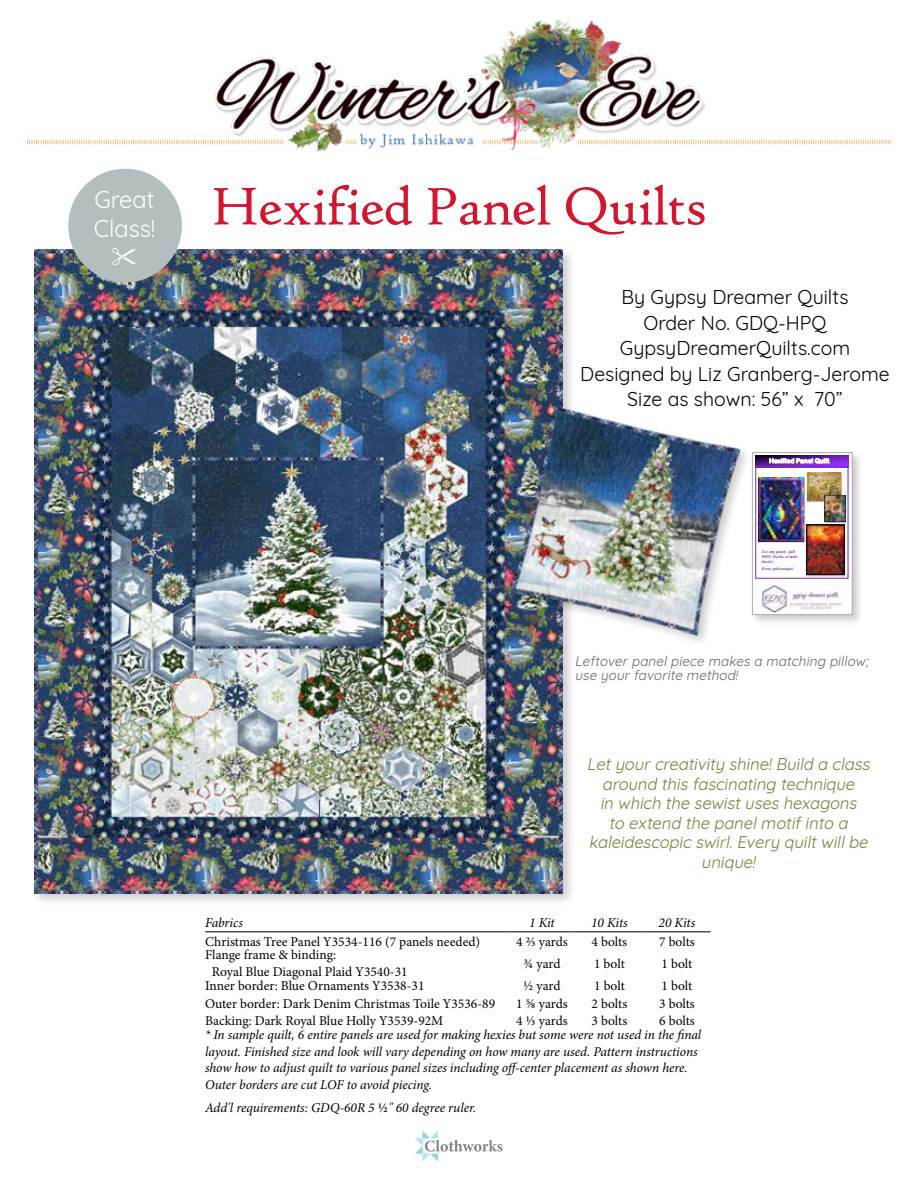
<style>
.page{position:relative;width:918px;height:1188px;background:#fff}
.page>*{position:absolute;margin:0;border:0;box-sizing:border-box;transform-origin:0 0}
.t1{font:57px "High Tower Text";letter-spacing:-.025em;color:#d31530}
.t2{font:23.7px/28.3px "Quicksand";letter-spacing:-.005em;color:#fff}
.t3{font:19.5px/25.5px "Quicksand";color:#000;text-align:center}
.t4{font:italic 16.5px/19.5px "Quicksand";color:#688539;text-align:center}
.t5{font:italic 13.5px/16.5px "Minion Pro";letter-spacing:-.005em;color:#000}
.t6{font:13.5px/16.5px "Minion Pro";color:#000}
.t7{font:italic 13.5px/13.5px "Quicksand";color:#636466}
.t8{font:700 6.3px "Arial Rounded MT";color:#fff}
.t9{font:italic 700 4.05px/4.9px "Times New Roman";color:#7030a0}
.s1{font-style:inherit}
.s2{font-weight:500;font-style:normal}
</style>
<div class="page">
<hr style="left:205px;top:932px;width:303px;height:1px;background:#000">
<hr style="left:508px;top:932px;width:68px;height:1px;background:#000">
<hr style="left:576px;top:932px;width:67px;height:1px;background:#000">
<hr style="left:643px;top:932px;width:68px;height:1px;background:#000">
<div style="left:31px;top:247px;width:545px;height:659px;background:#000;opacity:.2"></div>
<img style="left:35px;top:250px;width:528px;height:643px">
<div style="left:509px;top:404px;width:243px;height:243px;background:#000;opacity:.2"></div>
<img style="left:511px;top:406px;width:230px;height:230px">
<div style="left:751px;top:451px;width:113px;height:175px;background:#000;opacity:.2"></div>
<div style="left:752px;top:453px;width:100px;height:162px;background:#fff"></div>
<svg style="left:755px;top:456px;width:93px;height:10px"></svg>
<img style="left:807px;top:472px;width:35px;height:31px">
<img style="left:807px;top:473px;width:34px;height:28px">
<img style="left:824px;top:494px;width:22px;height:29px">
<img style="left:825px;top:495px;width:20px;height:26px">
<img style="left:758px;top:477px;width:47px;height:66px">
<img style="left:758px;top:477px;width:45px;height:64px">
<img style="left:806px;top:524px;width:40px;height:52px">
<img style="left:806px;top:525px;width:38px;height:49px">
<img style="left:762px;top:584px;width:25px;height:29px">
<img style="left:788px;top:591px;width:54px;height:19px">
<div style="left:755px;top:466px;width:93px;height:113px;border:1px solid #7030a0"></div>
<div style="left:752px;top:452px;width:100px;height:163px;border:1px solid #a9abae"></div>
<div style="left:68px;top:169px;width:114px;height:113px;background:#b3bebe;border-radius:50%"></div>
<svg style="left:415px;top:1131px;width:88px;height:30px"></svg>
<img style="left:160px;top:19px;width:598px;height:133px">
<svg style="left:27px;top:140px;width:256px;height:4px"></svg>
<svg style="left:578px;top:140px;width:313px;height:4px"></svg>
<svg style="left:483px;top:140px;width:55px;height:4px"></svg>
<svg style="left:346px;top:140px;width:10px;height:4px"></svg>
<h2 class="t2" style="left:94px;top:183px;width:63px">Great<br>Class!</h2>
<h1 class="t1" style="left:210px;top:173px;width:498px">Hexified Panel Quilts</h1>
<h3 class="t3" style="left:580px;top:283px;width:311px">By Gypsy Dreamer Quilts<br>Order No. GDQ-HPQ<br>GypsyDreamerQuilts.com<br>Designed by Liz Granberg-Jerome<br>Size as shown: 56” x 70”</h3>
<p class="t8" style="left:769px;top:457px;width:62px">Hexified Panel Quilt</p>
<p class="t9" style="left:762px;top:549px;width:37px">Use any panel<span class="s1">—</span>full<br>WOF, blocks, or mini blocks!</p>
<p class="t9" style="left:762px;top:566px;width:34px">Every quilt unique!</p>
<p class="t7" style="left:575px;top:653px;width:298px">Leftoverpanelpiece makes a matching pillow; use yourfavorite method!</p>
<p class="t4" style="left:587px;top:753px;width:288px">Letyourcreativity shine!Build a class around this fascinating technique<br>in which the sewistuses hexagons<br>to extend the panelmotifinto a kaleidescopic swirl.Every quiltwillbe unique!</p>
<p class="t5" style="left:205px;top:914px;width:39px">Fabrics</p>
<p class="t5" style="left:529px;top:914px;width:27px">1 Kit</p>
<p class="t5" style="left:591px;top:914px;width:38px">10 Kits</p>
<p class="t5" style="left:659px;top:914px;width:38px">20 Kits</p>
<p class="t6" style="left:205px;top:933px;width:277px">Christmas Tree Panel Y3534-116 (7 panels needed)</p>
<p class="t6" style="left:516px;top:933px;width:53px">4 ⅔ yards</p>
<p class="t6" style="left:592px;top:933px;width:37px">4 bolts</p>
<p class="t6" style="left:659px;top:933px;width:37px">7 bolts</p>
<p class="t6" style="left:212px;top:947px;width:197px;text-indent:-7px">Flange frame &amp; binding:<br>Royal Blue Diagonal Plaid Y3540-31</p>
<p class="t6" style="left:523px;top:955px;width:39px">¾ yard</p>
<p class="t6" style="left:594px;top:955px;width:32px">1 bolt</p>
<p class="t6" style="left:662px;top:955px;width:32px">1 bolt</p>
<p class="t6" style="left:205px;top:977px;width:221px">Inner border: Blue Ornaments Y3538-31</p>
<p class="t6" style="left:523px;top:977px;width:39px">½ yard</p>
<p class="t6" style="left:594px;top:977px;width:32px">1 bolt</p>
<p class="t6" style="left:662px;top:977px;width:32px">1 bolt</p>
<p class="t6" style="left:205px;top:995px;width:292px">Outer border: Dark Denim Christmas Toile Y3536-89</p>
<p class="t6" style="left:516px;top:995px;width:53px">1 ⅝ yards</p>
<p class="t6" style="left:592px;top:995px;width:37px">2 bolts</p>
<p class="t6" style="left:659px;top:995px;width:37px">3 bolts</p>
<p class="t6" style="left:205px;top:1013px;width:240px">Backing: Dark Royal Blue Holly Y3539-92M</p>
<p class="t6" style="left:516px;top:1013px;width:53px">4 ⅓ yards</p>
<p class="t6" style="left:592px;top:1013px;width:37px">3 bolts</p>
<p class="t6" style="left:659px;top:1013px;width:37px">6 bolts</p>
<p class="t5" style="left:205px;top:1027px;width:498px">* In sample quilt, 6 entire panels are used for making hexies but some were not used in the final layout. Finished size and look will vary depending on how many are used. Pattern instructions show how to adjust quilt to various panel sizes including off-center placement as shown here.<br>Outer borders are cut LOF to avoid piecing.</p>
<p class="t5" style="left:205px;top:1099px;width:273px">Add'l requirements: GDQ-60R 5 <span class="s2">½</span>" 60 degree ruler.</p>
</div>
